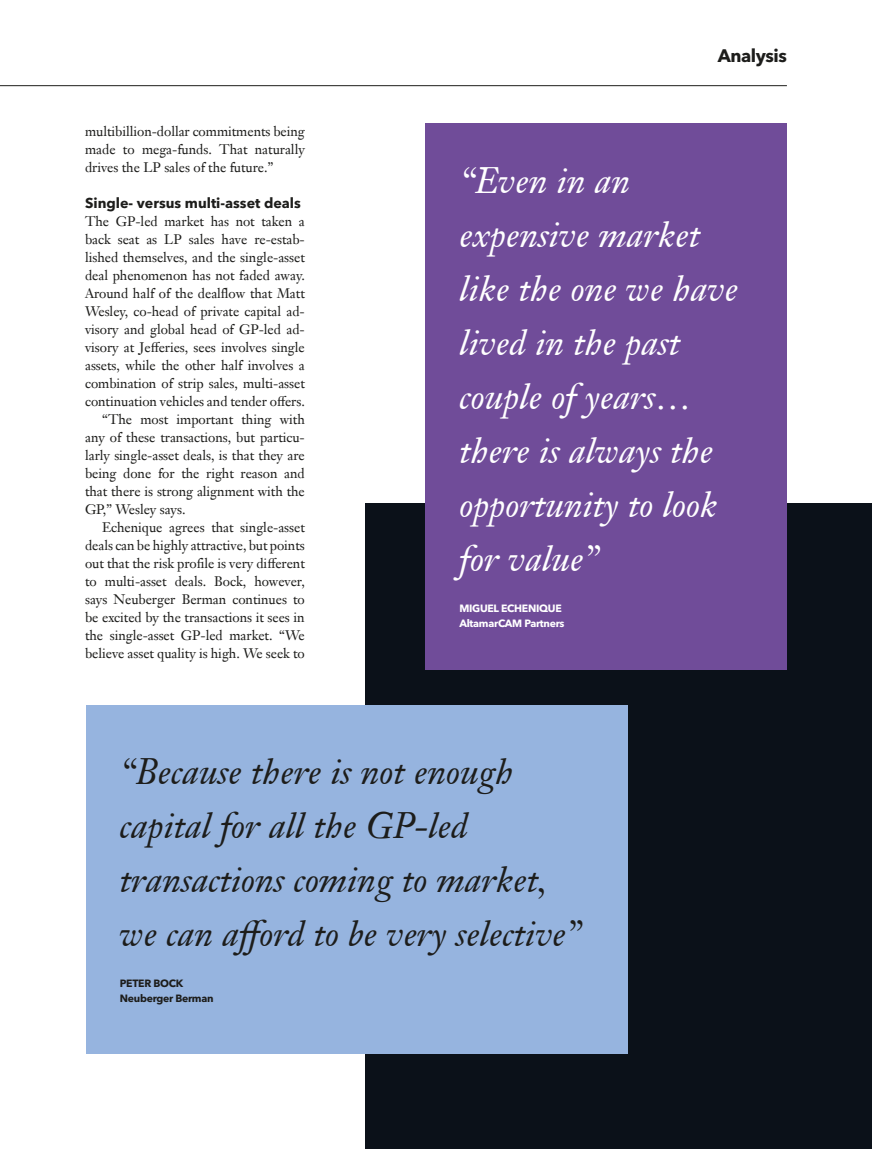
<style>
.page{position:relative;width:872px;height:1149px;background:#fff}
.page>*{position:absolute;margin:0;border:0;box-sizing:border-box;transform-origin:0 0}
.t1{font:italic 36px/54px "Janson Text LT Pro";color:#fff}
.t2{font:italic 36px/54px "Janson Text LT Pro";color:#1d1d1b}
.t3{font:700 18px "Avenir Next LT Pro";letter-spacing:-.025em;color:#1d1d1b}
.t4{font:700 14.25px "Avenir Next LT Pro";color:#1d1d1b}
.t5{font:13.5px/18px "Janson Text LT Pro";letter-spacing:-.005em;color:#1d1d1b;text-align:justify}
.t6{font:700 10.5px/15px "Avenir Next LT Pro";letter-spacing:-.025em;color:#fff}
.t7{font:700 10.5px/15px "Avenir Next LT Pro";letter-spacing:-.025em;color:#1d1d1b}
</style>
<div class="page">
<hr style="left:0;top:85px;width:787px;height:1px;background:#1d1d1b">
<div style="left:365px;top:503px;width:507px;height:645px;background:#0b1119"></div>
<div style="left:425px;top:123px;width:362px;height:546px;background:#704c99"></div>
<div style="left:86px;top:704px;width:541px;height:349px;background:#96b4df"></div>
<p class="t5" style="left:85px;top:122px;width:221px">multibillion-dollar commitments being made to mega-funds. That naturally drives the LP sales of the future.”</p>
<p class="t4" style="left:85px;top:194px;width:217px">Single- versus multi-asset deals</p>
<p class="t5" style="left:85px;top:212px;width:221px">The GP-led market has not taken a</p>
<p class="t5" style="left:85px;top:230px;width:221px">back seat as LP sales have re-estab-</p>
<p class="t5" style="left:85px;top:248px;width:221px">lished themselves, and the single-asset</p>
<p class="t5" style="left:85px;top:266px;width:221px">deal phenomenon has not faded away.</p>
<p class="t5" style="left:85px;top:284px;width:221px">Around half of the dealflow that Matt</p>
<p class="t5" style="left:85px;top:302px;width:221px">Wesley, co-head of private capital ad-</p>
<p class="t5" style="left:85px;top:320px;width:221px">visory and global head of GP-led ad-</p>
<p class="t5" style="left:85px;top:338px;width:221px">visory at Jefferies, sees involves single</p>
<p class="t5" style="left:85px;top:356px;width:221px">assets, while the other half involves a</p>
<p class="t5" style="left:85px;top:374px;width:221px">combination of strip sales, multi-asset</p>
<p class="t5" style="left:85px;top:392px;width:221px">continuation vehicles and tender offers.</p>
<p class="t5" style="left:102px;top:410px;width:204px">“The most important thing with</p>
<p class="t5" style="left:85px;top:428px;width:221px">any of these transactions, but particu-</p>
<p class="t5" style="left:85px;top:446px;width:221px">larly single-asset deals, is that they are</p>
<p class="t5" style="left:85px;top:464px;width:221px">being done for the right reason and</p>
<p class="t5" style="left:85px;top:482px;width:221px">that there is strong alignment with the</p>
<p class="t5" style="left:85px;top:500px;width:102px">GP,” Wesley says.</p>
<p class="t5" style="left:102px;top:518px;width:204px">Echenique agrees that single-asset</p>
<p class="t5" style="left:85px;top:536px;width:221px">deals can be highly attractive, but points</p>
<p class="t5" style="left:85px;top:554px;width:221px">out that the risk profile is very different</p>
<p class="t5" style="left:85px;top:572px;width:221px">to multi-asset deals. Bock, however,</p>
<p class="t5" style="left:85px;top:590px;width:221px">says Neuberger Berman continues to</p>
<p class="t5" style="left:85px;top:608px;width:221px">be excited by the transactions it sees in</p>
<p class="t5" style="left:85px;top:626px;width:221px">the single-asset GP-led market. “We</p>
<p class="t5" style="left:85px;top:644px;width:221px">believe asset quality is high. We seek to</p>
<h2 class="t3" style="left:717px;top:45px;width:71px">Analysis</h2>
<h1 class="t1" style="left:459px;top:153px;width:280px">“Even in an expensive market like the one we have lived in the past couple of years… there is always the opportunity to look for value”</h1>
<p class="t6" style="left:459px;top:600px;width:107px">MIGUEL ECHENIQUE<br>AltamarCAM Partners</p>
<h1 class="t2" style="left:120px;top:744px;width:463px">“Because there is not enough capital for all the GP-led transactions coming to market, we can afford to be very selective”</h1>
<p class="t7" style="left:120px;top:975px;width:95px">PETER BOCK<br>Neuberger Berman</p>
</div>
